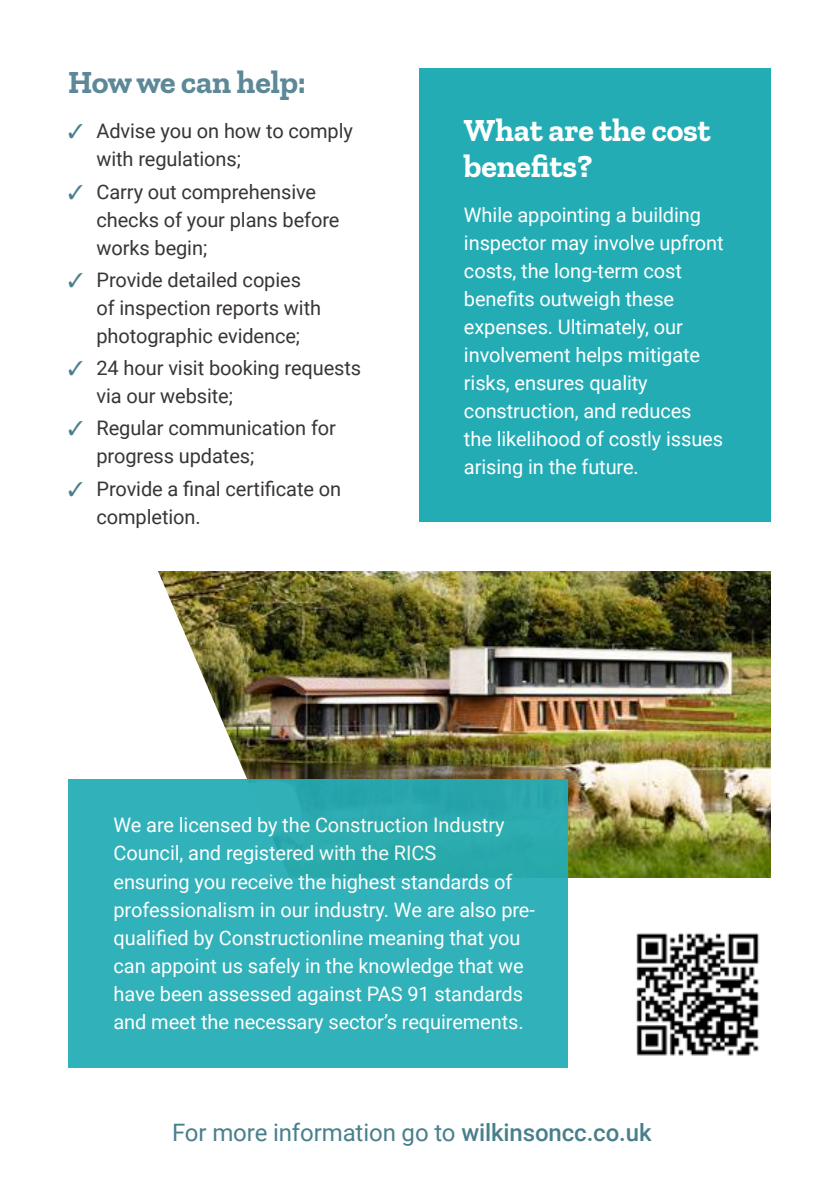
<style>
.page{position:relative;width:840px;height:1191px;background:#fff}
.page>*{position:absolute;margin:0;border:0;box-sizing:border-box;transform-origin:0 0}
.t1{font:700 32px/36px "Zilla Slab";letter-spacing:-.005em;color:#fff}
.t2{font:700 32px "Zilla Slab";letter-spacing:-.005em;color:#5c8897}
.t3{font:24px "Roboto";letter-spacing:-.005em;color:#497f8d}
.t4{font:20px/28px "Roboto";letter-spacing:-.005em;color:#fff}
.t5{font:20px/28px "Roboto";letter-spacing:-.005em;color:#393535}
.s1{color:#497f8d}
.s2{font-weight:500}
</style>
<div class="page">
<div style="left:418px;top:68px;width:352px;height:454px;background:#24acb5"></div>
<img style="left:336px;top:571px;width:433px;height:306px">
<img style="left:158px;top:571px;width:178px;height:207px">
<div style="left:68px;top:778px;width:499px;height:289px;background:linear-gradient(to right,#31b1ba,#2eadb4)"></div>
<img style="left:636px;top:933px;width:124px;height:123px">
<h1 class="t2" style="left:68px;top:64px;width:239px">How we can help:</h1>
<p class="t5" style="left:96px;top:116px;width:258px;text-indent:-28px"><span class="s1">✓</span> Advise you on how to comply with regulations;</p>
<p class="t5" style="left:96px;top:177px;width:244px;text-indent:-28px"><span class="s1">✓</span> Carry out comprehensive checks of your plans before works begin;</p>
<p class="t5" style="left:96px;top:265px;width:226px;text-indent:-28px"><span class="s1">✓</span> Provide detailed copies of inspection reports with photographic evidence;</p>
<p class="t5" style="left:96px;top:353px;width:266px;text-indent:-28px"><span class="s1">✓</span> 24 hour visit booking requests via our website;</p>
<p class="t5" style="left:96px;top:413px;width:241px;text-indent:-28px"><span class="s1">✓</span> Regular communication for progress updates;</p>
<p class="t5" style="left:96px;top:474px;width:246px;text-indent:-28px"><span class="s1">✓</span> Provide a final certificate on completion.</p>
<h1 class="t1" style="left:463px;top:112px;width:248px">What are the cost benefits?</h1>
<p class="t4" style="left:463px;top:200px;width:261px">While appointing a building inspector may involve upfront costs, the long-term cost benefits outweigh these expenses. Ultimately, our involvement helps mitigate risks, ensures quality construction, and reduces the likelihood of costly issues arising in the future.</p>
<p class="t4" style="left:113px;top:810px;width:423px">We are licensed by the Construction Industry Council, and registered with the RICS<br>ensuring you receive the highest standards of professionalism in our industry. We are also pre&shy;qualified by Constructionline meaning that you can appoint us safely in the knowledge that we have been assessed against PAS 91 standards and meet the necessary sector’s requirements.</p>
<p class="t3" style="left:172px;top:1115px;width:481px">For more information go to <span class="s2">wilkinsoncc.co.uk</span></p>
</div>
